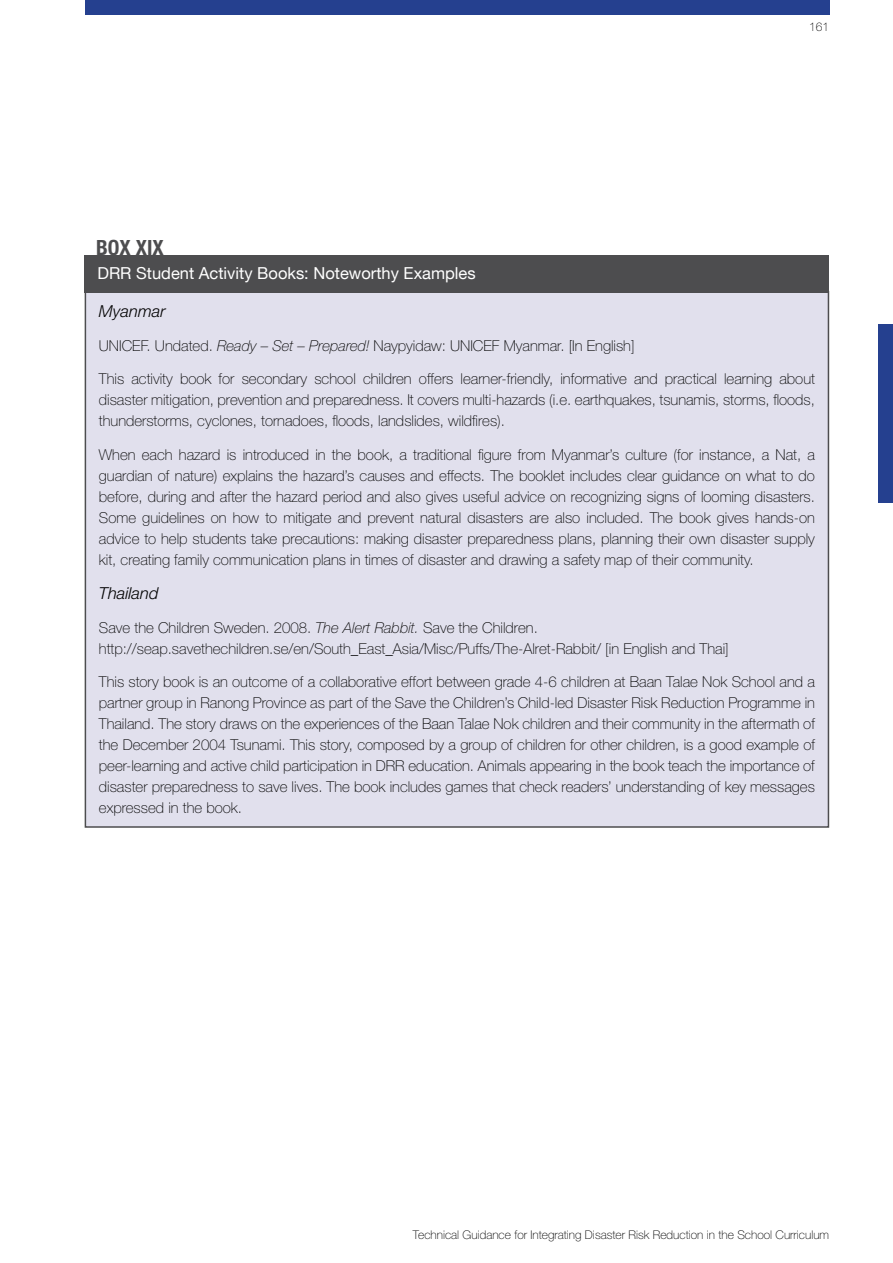
<style>
.page{position:relative;width:893px;height:1263px;background:#fff}
.page>*{position:absolute;margin:0;border:0;box-sizing:border-box;transform-origin:0 0}
.t1{font:700 condensed 21px "Helvetica Neue LT Pro";color:#4d4d4f}
.t2{font:16.5px "Helvetica Neue LT";color:#fff}
.t3{font:italic 300 16.5px "Helvetica Neue LT Pro";color:#000}
.t4{font:100 15px/21px "Helvetica Neue LT Pro";color:#000;text-align:justify}
.t5{font:100 12px "Helvetica Neue LT Pro";color:#000}
.s1{font-style:italic}
</style>
<div class="page">
<div style="left:85px;top:0;width:744px;height:15px;background:#25408f"></div>
<div style="left:878px;top:324px;width:15px;height:179px;background:#25408f"></div>
<div style="left:85px;top:292px;width:743px;height:535px;background:#e1e0ed"></div>
<div style="left:85px;top:255px;width:744px;height:37px;background:#4d4d4f"></div>
<h1 class="t1" style="left:96px;top:235px;width:69px">BOX XIX</h1>
<p class="t2" style="left:97px;top:264px;width:380px">DRR Student Activity Books: Noteworthy Examples</p>
<p class="t5" style="left:809px;top:20px;width:22px">161</p>
<p class="t3" style="left:99px;top:301px;width:68px">Myanmar</p>
<p class="t4" style="left:99px;top:335px;width:537px">UNICEF. Undated. <span class="s1">Ready – Set – Prepared!</span> Naypyidaw: UNICEF Myanmar. [In English]</p>
<p class="t4" style="left:99px;top:369px;width:718px">This activity book for secondary school children offers learner-friendly, informative and practical learning about disaster mitigation, prevention and preparedness. It covers multi-hazards (i.e. earthquakes, tsunamis, storms, floods, thunderstorms, cyclones, tornadoes, floods, landslides, wildfires).</p>
<p class="t4" style="left:99px;top:444px;width:717px">When each hazard is introduced in the book, a traditional figure from Myanmar’s culture (for instance, a Nat, a guardian of nature) explains the hazard’s causes and effects. The booklet includes clear guidance on what to do before, during and after the hazard period and also gives useful advice on recognizing signs of looming disasters.<br>Some guidelines on how to mitigate and prevent natural disasters are also included. The book gives hands-on advice to help students take precautions: making disaster preparedness plans, planning their own disaster supply kit, creating family communication plans in times of disaster and drawing a safety map of their community.</p>
<p class="t3" style="left:99px;top:583px;width:61px">Thailand</p>
<p class="t4" style="left:99px;top:617px;width:631px">Save the Children Sweden. 2008. <span class="s1">The Alert Rabbit.</span> Save the Children. http://seap.savethechildren.se/en/South_East_Asia/Misc/Puffs/The-Alret-Rabbit/ [in English and Thai]</p>
<p class="t4" style="left:99px;top:672px;width:718px">This story book is an outcome of a collaborative effort between grade 4-6 children at Baan Talae Nok School and a partner group in Ranong Province as part of the Save the Children’s Child-led Disaster Risk Reduction Programme in Thailand. The story draws on the experiences of the Baan Talae Nok children and their community in the aftermath of the December 2004 Tsunami. This story, composed by a group of children for other children, is a good example of peer-learning and active child participation in DRR education. Animals appearing in the book teach the importance of disaster preparedness to save lives. The book includes games that check readers’ understanding of key messages expressed in the book.</p>
<p class="t5" style="left:413px;top:1227px;width:418px">Technical Guidance for Integrating Disaster Risk Reduction in the School Curriculum</p>
</div>
